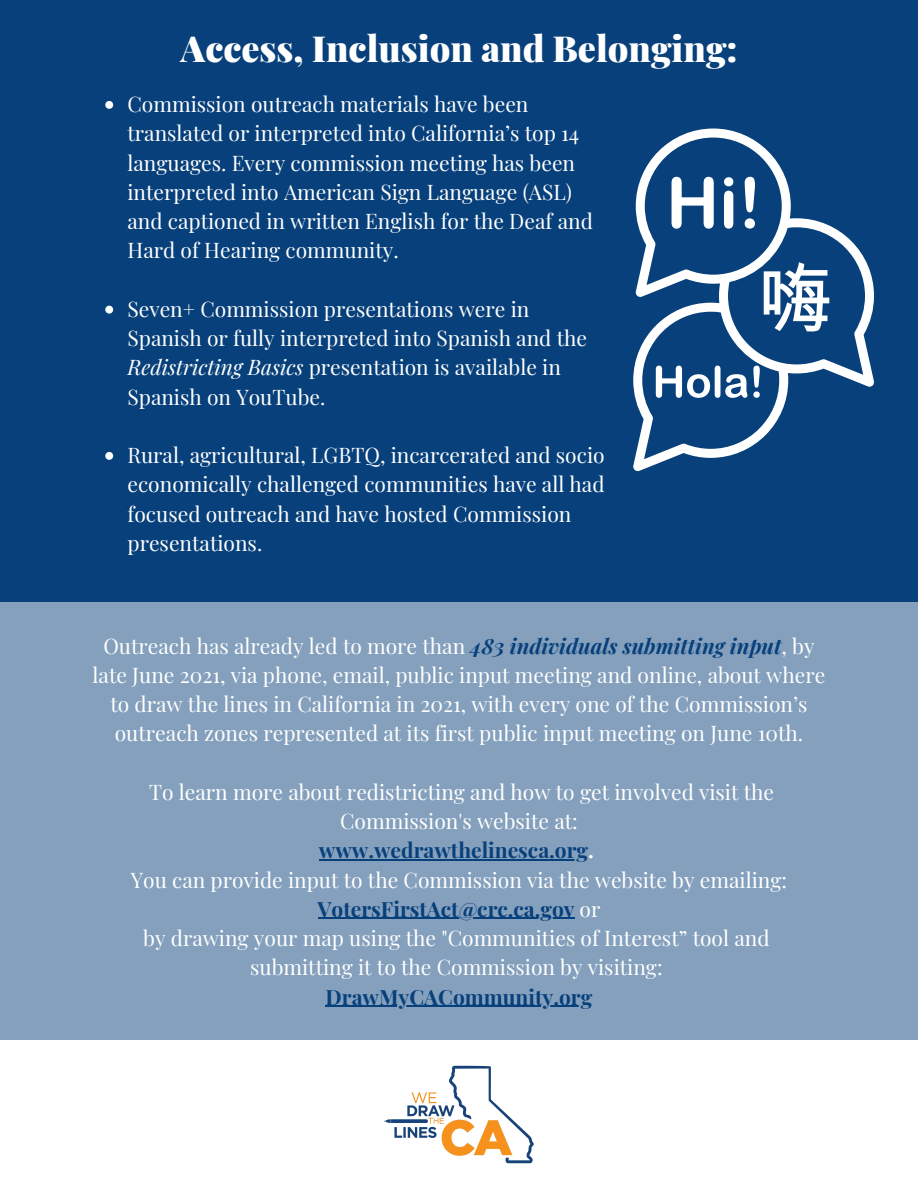
<style>
.page{position:relative;width:918px;height:1188px;background:#fff}
.page>*{position:absolute;margin:0;border:0;box-sizing:border-box;transform-origin:0 0}
.t1{font:900 36px "Playfair Display";color:#fff}
.t2{font:21px/29.2px "Playfair Display";color:#fff}
.t3{font:700 21px "Playfair Display";color:#07407b}
.s1{font-style:italic}
.s2{font-weight:700;font-style:italic;color:#07407b}
.s3{color:#fff}
.s4{font-weight:400;color:#fff}
</style>
<div class="page">
<div style="left:0;top:0;width:918px;height:601px;background:#07407b"></div>
<svg style="left:633px;top:129px;width:241px;height:342px"></svg>
<svg style="left:764px;top:262px;width:65px;height:70px"></svg>
<svg style="left:656px;top:366px;width:104px;height:32px"></svg>
<svg style="left:105px;top:101px;width:8px;height:8px"></svg>
<svg style="left:105px;top:306px;width:8px;height:8px"></svg>
<svg style="left:105px;top:452px;width:8px;height:8px"></svg>
<img style="left:384px;top:1065px;width:150px;height:99px">
<div style="left:0;top:600px;width:918px;height:440px;background:#84a0bd"></div>
<hr style="left:319px;top:859px;width:269px;height:2px;background:#07407b">
<hr style="left:318px;top:918px;width:257px;height:1px;background:#07407b">
<hr style="left:326px;top:1006px;width:266px;height:1px;background:#07407b">
<p class="t1" style="left:180px;top:23px;width:559px">Access, Inclusion and Belonging:</p>
<p class="t2" style="left:127px;top:89px;width:467px">Commission outreach materials have been translated or interpreted into California’s top 14 languages. Every commission meeting has been interpreted into American Sign Language (ASL) and captioned in written English for the Deaf and Hard of Hearing community.</p>
<p class="t2" style="left:127px;top:294px;width:461px">Seven+ Commission presentations were in Spanish or fully interpreted into Spanish and the <span class="s1">Redistricting Basics</span> presentation is available in Spanish on YouTube.</p>
<p class="t2" style="left:127px;top:440px;width:479px">Rural, agricultural, LGBTQ, incarcerated and socio economically challenged communities have all had focused outreach and have hosted Commission presentations.</p>
<p class="t2" style="left:93px;top:630px;width:734px;text-align:center">Outreach has already led to more than <span class="s2">483 individuals submitting input</span>, by late June 2021, via phone, email, public input meeting and online, about where to draw the lines in California in 2021, with every one of the Commission’s outreach zones represented at its first public input meeting on June 10th.</p>
<p class="t2" style="left:149px;top:776px;width:626px;text-align:center">To learn more about redistricting and how to get involved visit the<br>Commission's website at:</p>
<p class="t3" style="left:319px;top:836px;width:276px">www.wedrawthelinesca.org<span class="s3">.</span></p>
<p class="t2" style="left:131px;top:864px;width:658px">You can provide input to the Commission via the website by emailing:</p>
<p class="t3" style="left:318px;top:894px;width:284px">VotersFirstAct@crc.ca.gov <span class="s4">or</span></p>
<p class="t2" style="left:143px;top:923px;width:628px">by drawing your map using the "Communities of Interest” tool and</p>
<p class="t2" style="left:250px;top:952px;width:414px">submitting it to the Commission by visiting:</p>
<p class="t3" style="left:326px;top:982px;width:268px">DrawMyCACommunity.org</p>
</div>
